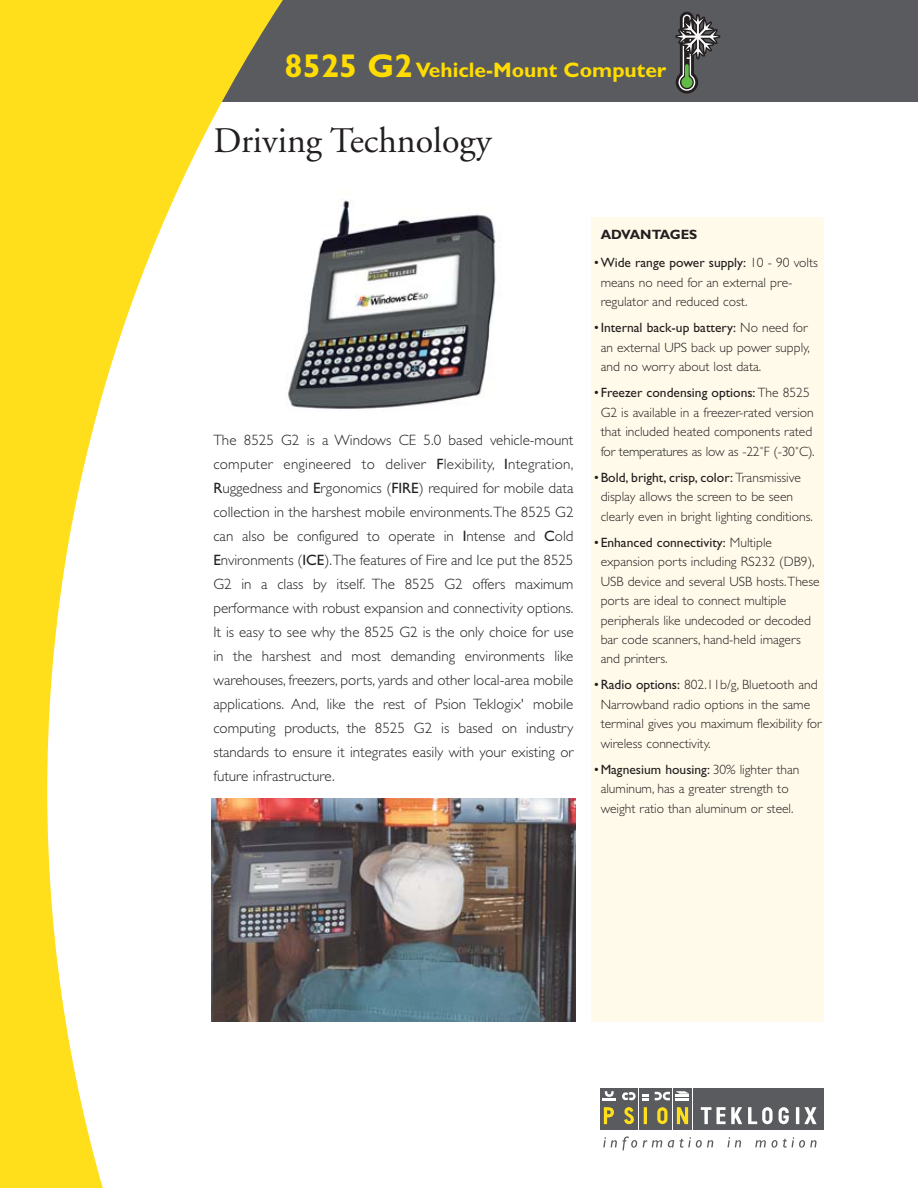
<style>
.page{position:relative;width:918px;height:1188px;background:#fff}
.page>*{position:absolute;margin:0;border:0;box-sizing:border-box;transform-origin:0 0}
.t1{font:36px "Adobe Garamond";color:#231f20}
.t2{font:700 21px "Gill Sans";color:#fd0}
.t3{font:300 15px/24px "Gill Sans";color:#231f20;text-align:justify}
.t4{font:300 13.5px/19.5px "Gill Sans";color:#231f20}
.t5{font:700 13.5px "Gill Sans";color:#231f20}
.s1{font-size:33px}
.s2{font-weight:400}
</style>
<div class="page">
<img style="left:297px;top:200px;width:199px;height:209px">
<div style="left:591px;top:217px;width:233px;height:804px;background:#fffae9"></div>
<div style="left:3px;top:0;width:915px;height:102px;background:#5a5b5e"></div>
<svg style="left:0;top:0;width:297px;height:1188px"></svg>
<img style="left:212px;top:798px;width:363px;height:223px">
<div style="left:620px;top:1089px;width:18px;height:41px;background:#5a5b5e"></div>
<svg style="left:624px;top:1107px;width:10px;height:17px"></svg>
<div style="left:600px;top:1089px;width:18px;height:41px;background:#5a5b5e"></div>
<svg style="left:603px;top:1091px;width:33px;height:10px"></svg>
<svg style="left:604px;top:1107px;width:10px;height:17px"></svg>
<div style="left:639px;top:1089px;width:12px;height:41px;background:#5a5b5e"></div>
<svg style="left:642px;top:1095px;width:7px;height:5px"></svg>
<svg style="left:644px;top:1107px;width:3px;height:17px"></svg>
<div style="left:673px;top:1089px;width:19px;height:41px;background:linear-gradient(to bottom,#5b5c5f,#5a5b5e)"></div>
<svg style="left:677px;top:1107px;width:11px;height:17px"></svg>
<div style="left:653px;top:1089px;width:19px;height:41px;background:#5a5b5e"></div>
<svg style="left:657px;top:1107px;width:10px;height:17px"></svg>
<svg style="left:655px;top:1091px;width:34px;height:9px"></svg>
<div style="left:693px;top:1089px;width:131px;height:41px;background:#5a5b5e"></div>
<svg style="left:701px;top:1107px;width:10px;height:17px"></svg>
<svg style="left:717px;top:1107px;width:25px;height:17px"></svg>
<svg style="left:796px;top:1107px;width:21px;height:17px"></svg>
<svg style="left:748px;top:1107px;width:25px;height:17px"></svg>
<svg style="left:779px;top:1107px;width:10px;height:17px"></svg>
<svg style="left:603px;top:1136px;width:34px;height:14px"></svg>
<svg style="left:643px;top:1140px;width:19px;height:7px"></svg>
<svg style="left:668px;top:1137px;width:45px;height:11px"></svg>
<svg style="left:727px;top:1137px;width:14px;height:10px"></svg>
<svg style="left:755px;top:1140px;width:11px;height:7px"></svg>
<svg style="left:772px;top:1137px;width:45px;height:11px"></svg>
<svg style="left:675px;top:11px;width:46px;height:83px"></svg>
<h2 class="t2" style="left:285px;top:62px;width:383px"><span class="s1">8525 G2</span> Vehicle-Mount Computer</h2>
<h1 class="t1" style="left:213px;top:126px;width:280px">Driving Technology</h1>
<p class="t3" style="left:213px;top:430px;width:362px">The 8525 G2 is a Windows CE 5.0 based vehicle-mount computer engineered to deliver <span class="s2">F</span>lexibility, <span class="s2">I</span>ntegration, <span class="s2">R</span>uggedness and <span class="s2">E</span>rgonomics (<span class="s2">FIRE</span>) required for mobile data collection in the harshest mobile environments.The 8525 G2 can also be configured to operate in <span class="s2">I</span>ntense and <span class="s2">C</span>old <span class="s2">E</span>nvironments (<span class="s2">ICE</span>).The features of Fire and Ice put the 8525<br>G2 in a class by itself. The 8525 G2 offers maximum performance with robust expansion and connectivity options.<br>It is easy to see why the 8525 G2 is the only choice for use in the harshest and most demanding environments like warehouses, freezers, ports, yards and other local-area mobile applications. And, like the rest of Psion Teklogix' mobile computing products, the 8525 G2 is based on industry standards to ensure it integrates easily with your existing or future infrastructure.</p>
<p class="t5" style="left:601px;top:229px;width:98px">ADVANTAGES</p>
<p class="t4" style="left:601px;top:254px;width:219px;text-indent:-8px">•<span class="s2">Wide range power supply:</span> 10 - 90 volts means no need for an external pre&shy;regulator and reduced cost.</p>
<p class="t4" style="left:601px;top:319px;width:211px;text-indent:-8px">•<span class="s2">Internal back-up battery:</span> No need for an external UPS back up power supply, and no worry about lost data.</p>
<p class="t4" style="left:593px;top:384px;width:223px;text-align:center">•<span class="s2">Freezer condensing options:</span> The 8525<br>G2 is available in a freezer-rated version that included heated components rated for temperatures as low as -22˚F (-30˚C).</p>
<p class="t4" style="left:601px;top:469px;width:214px;text-indent:-8px">•<span class="s2">Bold, bright, crisp, color:</span> Transmissive display allows the screen to be seen clearly even in bright lighting conditions.</p>
<p class="t4" style="left:601px;top:534px;width:220px;text-indent:-8px">•<span class="s2">Enhanced connectivity:</span> Multiple expansion ports including RS232 (DB9), USB device and several USB hosts.These ports are ideal to connect multiple peripherals like undecoded or decoded bar code scanners, hand-held imagers and printers.</p>
<p class="t4" style="left:601px;top:677px;width:223px;text-indent:-8px">•<span class="s2">Radio options:</span> 802.11b/g, Bluetooth and Narrowband radio options in the same terminal gives you maximum flexibility for wireless connectivity.</p>
<p class="t4" style="left:593px;top:761px;width:208px;text-align:center">•<span class="s2">Magnesium housing:</span> 30% lighter than aluminum, has a greater strength to weight ratio than aluminum or steel.</p>
</div>
